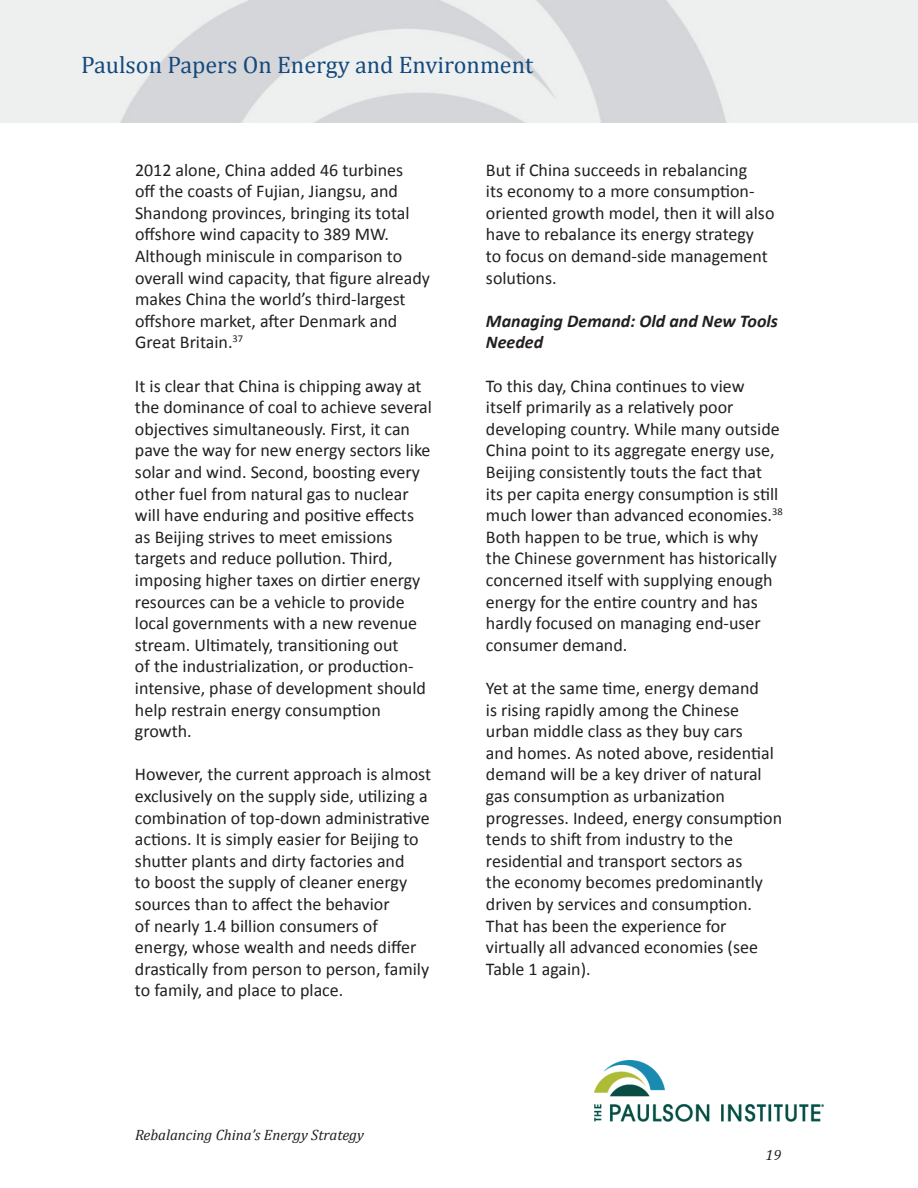
<style>
.page{position:relative;width:918px;height:1188px;background:#fff}
.page>*{position:absolute;margin:0;border:0;box-sizing:border-box;transform-origin:0 0}
.t1{font:24px "Cambria";color:#15497e}
.t2{font:18px/21.6px "Calibri";color:#231f20}
.t3{font:italic 700 18px/21.6px "Calibri";color:#231f20}
.t4{font:italic 15px "Cambria";color:#231f20}
</style>
<div class="page">
<img style="left:0;top:0;width:918px;height:123px">
<img style="left:594px;top:1060px;width:230px;height:61px">
<h1 class="t1" style="left:81px;top:50px;width:454px">Paulson Papers On Energy and Environment</h1>
<p class="t2" style="left:135px;top:159px;width:297px">2012 alone, China added 46 turbines<br>off the coasts of Fujian, Jiangsu, and Shandong provinces, bringing its total offshore wind capacity to 389 MW.<br>Although miniscule in comparison to overall wind capacity, that figure already makes China the world’s third-largest offshore market, after Denmark and Great Britain.<sup>37</sup></p>
<p class="t2" style="left:135px;top:375px;width:298px">It is clear that China is chipping away at the dominance of coal to achieve several objectives simultaneously. First, it can pave the way for new energy sectors like solar and wind. Second, boosting every other fuel from natural gas to nuclear will have enduring and positive effects as Beijing strives to meet emissions targets and reduce pollution. Third, imposing higher taxes on dirtier energy resources can be a vehicle to provide local governments with a new revenue stream. Ultimately, transitioning out<br>of the industrialization, or production&shy;intensive, phase of development should help restrain energy consumption growth.</p>
<p class="t2" style="left:135px;top:764px;width:298px">However, the current approach is almost exclusively on the supply side, utilizing a combination of top-down administrative actions. It is simply easier for Beijing to shutter plants and dirty factories and<br>to boost the supply of cleaner energy sources than to affect the behavior<br>of nearly 1.4 billion consumers of energy, whose wealth and needs differ drastically from person to person, family to family, and place to place.</p>
<p class="t4" style="left:135px;top:1124px;width:230px">Rebalancing China’s Energy Strategy</p>
<p class="t2" style="left:486px;top:159px;width:290px">But if China succeeds in rebalancing<br>its economy to a more consumption&shy;oriented growth model, then it will also have to rebalance its energy strategy<br>to focus on demand-side management solutions.</p>
<p class="t3" style="left:486px;top:310px;width:294px">Managing Demand: Old and New Tools<br>Needed</p>
<p class="t2" style="left:486px;top:375px;width:298px">To this day, China continues to view itself primarily as a relatively poor developing country. While many outside China point to its aggregate energy use, Beijing consistently touts the fact that its per capita energy consumption is still much lower than advanced economies.<sup>38<br></sup>Both happen to be true, which is why the Chinese government has historically concerned itself with supplying enough energy for the entire country and has hardly focused on managing end-user consumer demand.</p>
<p class="t2" style="left:486px;top:677px;width:298px">Yet at the same time, energy demand<br>is rising rapidly among the Chinese urban middle class as they buy cars<br>and homes. As noted above, residential demand will be a key driver of natural gas consumption as urbanization progresses. Indeed, energy consumption tends to shift from industry to the residential and transport sectors as<br>the economy becomes predominantly driven by services and consumption.<br>That has been the experience for virtually all advanced economies (see Table 1 again).</p>
<p class="t4" style="left:766px;top:1144px;width:17px">19</p>
</div>
